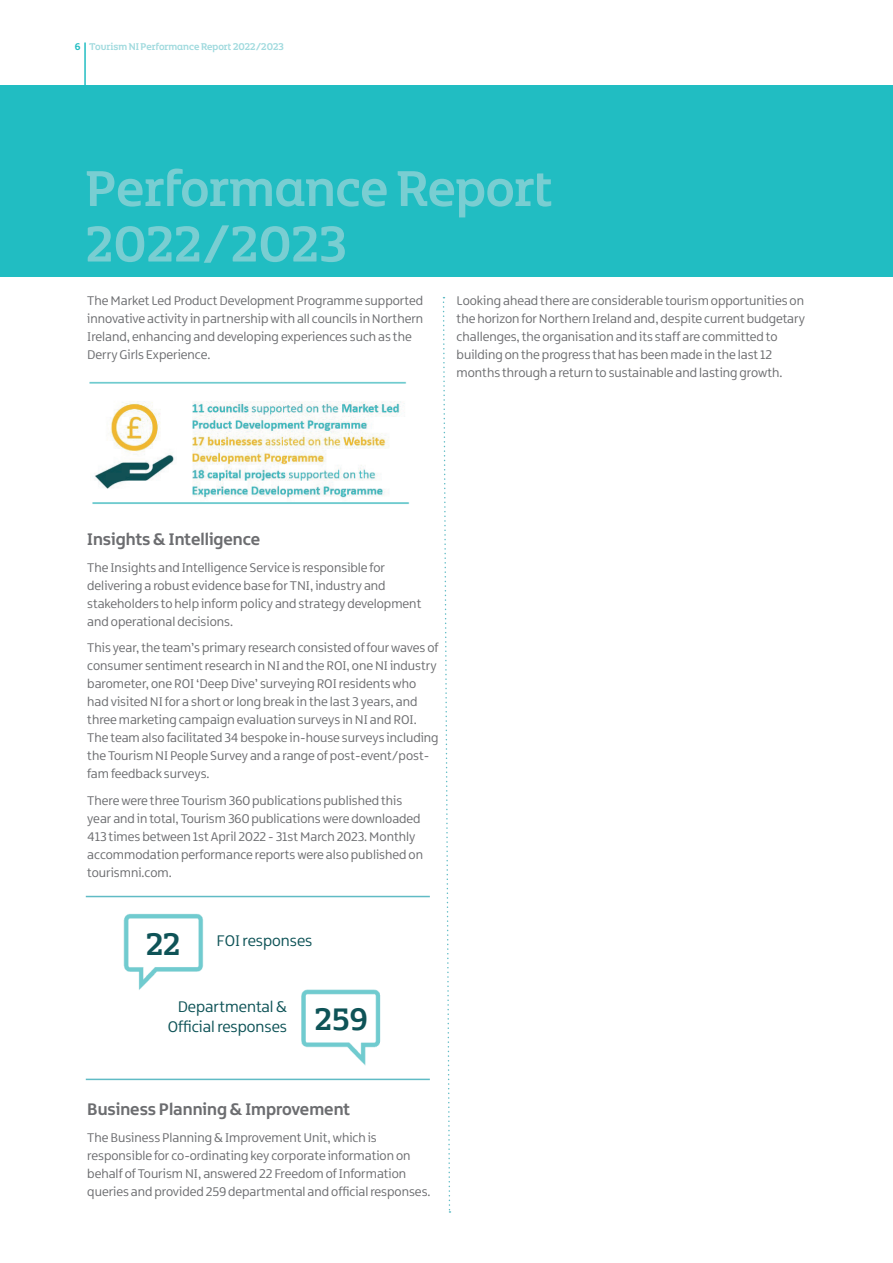
<style>
.page{position:relative;width:893px;height:1263px;background:#fff}
.page>*{position:absolute;margin:0;border:0;box-sizing:border-box;transform-origin:0 0}
.t1{font:54px/55.5px "Northern Ireland Headline";color:#79ced2}
.t2{font:33.6px "Northern Ireland Headline";color:#0e5357}
.t3{font:700 18px "Northern Ireland";color:#6c6d70}
.t4{font:16.5px/19.8px "Northern Ireland";color:#0e5357;text-align:right}
.t5{font:13.5px/18px "Northern Ireland";color:#6c6d70}
.t6{font:10.5px "Northern Ireland Headline";color:#a0dade}
.s1{font-family:"Northern Ireland";font-weight:700;color:#21bdc2}
</style>
<div class="page">
<div style="left:0;top:85px;width:893px;height:191px;background:#21bdc2"></div>
<hr style="left:84px;top:43px;width:2px;height:64px;background:#21bdc2">
<img style="left:92px;top:502px;width:317px;height:2px">
<img style="left:95px;top:401px;width:310px;height:98px">
<svg style="left:442px;top:297px;width:9px;height:916px"></svg>
<img style="left:123px;top:913px;width:81px;height:77px">
<img style="left:301px;top:989px;width:80px;height:76px">
<hr style="left:86px;top:896px;width:344px;height:1px;background:#60bbc5">
<hr style="left:86px;top:1079px;width:344px;height:1px;background:#60bbc5">
<p class="t6" style="left:75px;top:40px;width:211px"><span class="s1">6</span> Tourism NI Performance Report 2022/2023</p>
<h1 class="t1" style="left:86px;top:159px;width:469px">Performance Report<br>2022/2023</h1>
<p class="t5" style="left:87px;top:292px;width:337px">The Market Led Product Development Programme supported innovative activity in partnership with all councils in Northern Ireland, enhancing and developing experiences such as the Derry Girls Experience.</p>
<p class="t5" style="left:457px;top:292px;width:350px">Looking ahead there are considerable tourism opportunities on the horizon for Northern Ireland and, despite current budgetary challenges, the organisation and its staff are committed to building on the progress that has been made in the last 12 months through a return to sustainable and lasting growth.</p>
<h3 class="t3" style="left:87px;top:528px;width:175px">Insights &amp; Intelligence</h3>
<p class="t5" style="left:87px;top:558px;width:336px">The Insights and Intelligence Service is responsible for delivering a robust evidence base for TNI, industry and stakeholders to help inform policy and strategy development and operational decisions.</p>
<p class="t5" style="left:87px;top:639px;width:353px">This year, the team’s primary research consisted of four waves of consumer sentiment research in NI and the ROI, one NI industry barometer, one ROI ‘Deep Dive’ surveying ROI residents who had visited NI for a short or long break in the last 3 years, and three marketing campaign evaluation surveys in NI and ROI.<br>The team also facilitated 34 bespoke in-house surveys including the Tourism NI People Survey and a range of post-event/post&shy;fam feedback surveys.</p>
<p class="t5" style="left:87px;top:791px;width:337px">There were three Tourism 360 publications published this year and in total, Tourism 360 publications were downloaded 413 times between 1st April 2022 - 31st March 2023. Monthly accommodation performance reports were also published on tourismni.com.</p>
<h2 class="t2" style="left:146px;top:922px;width:36px">22</h2>
<p class="t4" style="left:217px;top:931px;width:97px">FOI responses</p>
<p class="t4" style="left:168px;top:997px;width:121px">Departmental &amp;<br>Official responses</p>
<h2 class="t2" style="left:315px;top:997px;width:55px">259</h2>
<h3 class="t3" style="left:87px;top:1098px;width:265px">Business Planning &amp; Improvement</h3>
<p class="t5" style="left:87px;top:1128px;width:345px">The Business Planning &amp; Improvement Unit, which is responsible for co-ordinating key corporate information on behalf of Tourism NI, answered 22 Freedom of Information queries and provided 259 departmental and official responses.</p>
</div>
